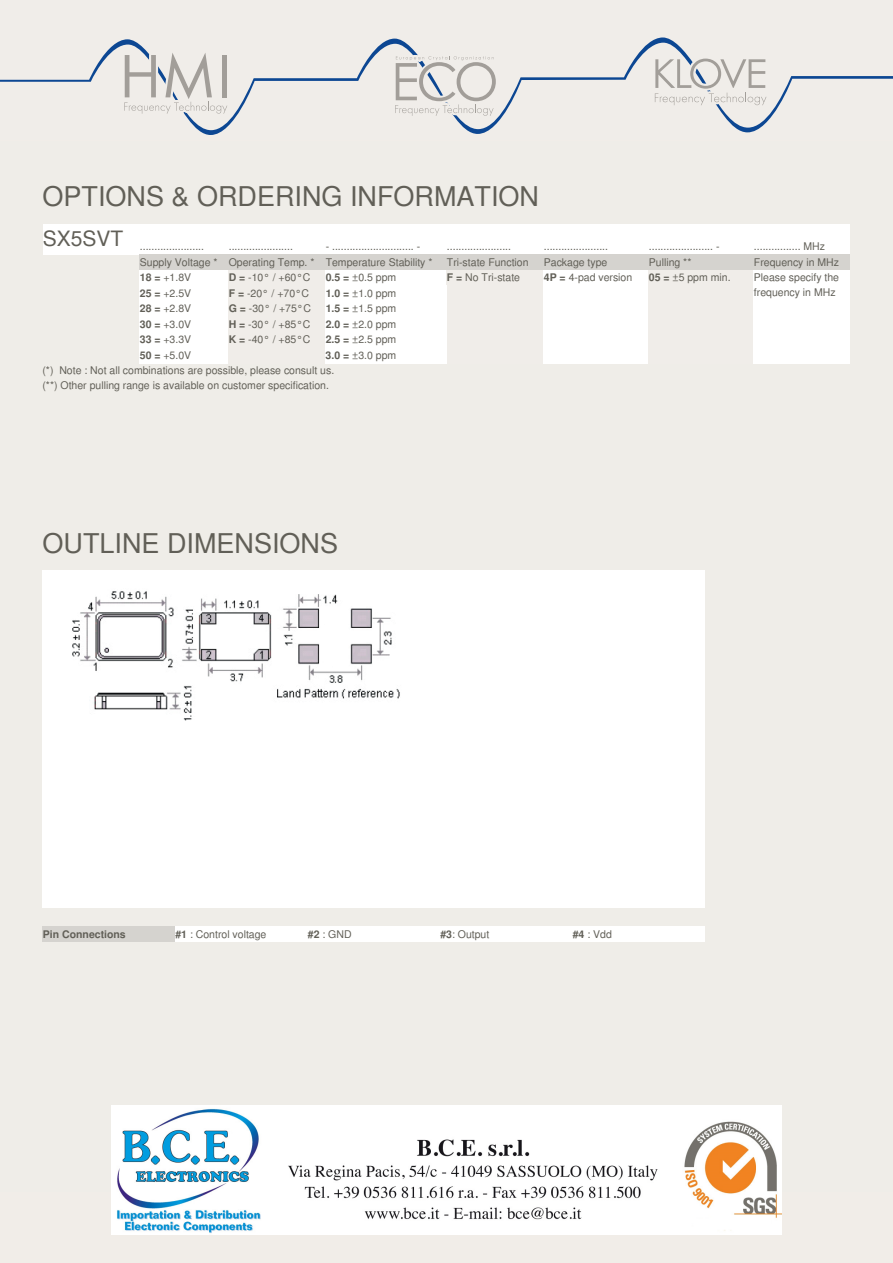
<style>
.page{position:relative;width:893px;height:1263px;background:#f0ede9}
.page>*{position:absolute;margin:0;border:0;box-sizing:border-box;transform-origin:0 0}
.t1{font:27px "Free Sans";color:#615f57}
.t2{font:10.5px/14.9px "Free Sans";color:#615f57}
.t3{font:700 10.5px "Free Sans";color:#615f57}
.s1{font-weight:700}
</style>
<div class="page">
<svg style="left:0;top:37px;width:893px;height:98px"></svg>
<svg style="left:395px;top:47px;width:101px;height:70px"></svg>
<svg style="left:120px;top:38px;width:107px;height:77px"></svg>
<svg style="left:655px;top:53px;width:111px;height:53px"></svg>
<div style="left:43px;top:224px;width:96px;height:30px;background:#fff"></div>
<div style="left:139px;top:224px;width:89px;height:30px;background:#fff"></div>
<div style="left:228px;top:224px;width:97px;height:30px;background:#fff"></div>
<div style="left:325px;top:224px;width:121px;height:30px;background:#fff"></div>
<div style="left:446px;top:224px;width:97px;height:30px;background:#fff"></div>
<div style="left:543px;top:224px;width:105px;height:30px;background:#fff"></div>
<div style="left:648px;top:224px;width:105px;height:30px;background:#fff"></div>
<div style="left:753px;top:224px;width:97px;height:30px;background:#fff"></div>
<div style="left:139px;top:254px;width:89px;height:16px;background:#d5d3cf"></div>
<div style="left:228px;top:254px;width:97px;height:16px;background:#d5d3cf"></div>
<div style="left:325px;top:254px;width:121px;height:16px;background:#d5d3cf"></div>
<div style="left:446px;top:254px;width:97px;height:16px;background:#d5d3cf"></div>
<div style="left:543px;top:254px;width:105px;height:16px;background:#d5d3cf"></div>
<div style="left:648px;top:254px;width:105px;height:16px;background:#d5d3cf"></div>
<div style="left:753px;top:254px;width:97px;height:16px;background:#d5d3cf"></div>
<div style="left:139px;top:270px;width:89px;height:15px;background:#fff"></div>
<div style="left:325px;top:270px;width:121px;height:15px;background:#fff"></div>
<div style="left:543px;top:270px;width:105px;height:93px;background:#fff"></div>
<div style="left:753px;top:270px;width:97px;height:93px;background:#fff"></div>
<div style="left:139px;top:285px;width:89px;height:16px;background:#fff"></div>
<div style="left:325px;top:285px;width:121px;height:16px;background:#fff"></div>
<div style="left:139px;top:301px;width:89px;height:16px;background:#fff"></div>
<div style="left:325px;top:301px;width:121px;height:16px;background:#fff"></div>
<div style="left:139px;top:317px;width:89px;height:15px;background:#fff"></div>
<div style="left:325px;top:317px;width:121px;height:15px;background:#fff"></div>
<div style="left:139px;top:332px;width:89px;height:16px;background:#fff"></div>
<div style="left:325px;top:332px;width:121px;height:16px;background:#fff"></div>
<div style="left:139px;top:348px;width:89px;height:15px;background:#fff"></div>
<div style="left:325px;top:348px;width:121px;height:15px;background:#fff"></div>
<div style="left:43px;top:927px;width:132px;height:15px;background:#d5d3cf"></div>
<div style="left:175px;top:927px;width:132px;height:15px;background:#fff"></div>
<div style="left:307px;top:927px;width:133px;height:15px;background:#fff"></div>
<div style="left:440px;top:927px;width:132px;height:15px;background:#fff"></div>
<div style="left:572px;top:927px;width:133px;height:15px;background:#fff"></div>
<div style="left:43px;top:571px;width:662px;height:337px;background:#fff"></div>
<img style="left:112px;top:1105px;width:669px;height:130px">
<h1 class="t1" style="left:43px;top:175px;width:498px">OPTIONS &amp; ORDERING INFORMATION</h1>
<p class="t2" style="left:43px;top:239px;width:163px"><sup>SX5SVT</sup> ......................</p>
<p class="t2" style="left:229px;top:239px;width:66px">......................</p>
<p class="t2" style="left:326px;top:239px;width:96px">- ............................ -</p>
<p class="t2" style="left:447px;top:239px;width:66px">......................</p>
<p class="t2" style="left:544px;top:239px;width:66px">......................</p>
<p class="t2" style="left:649px;top:239px;width:72px">...................... -</p>
<p class="t2" style="left:754px;top:239px;width:73px">................ MHz</p>
<p class="t2" style="left:140px;top:255px;width:294px">Supply Voltage * Operating Temp. * Temperature Stability *</p>
<p class="t2" style="left:447px;top:255px;width:83px">Tri-state Function</p>
<p class="t2" style="left:544px;top:255px;width:65px">Package type</p>
<p class="t2" style="left:649px;top:255px;width:44px">Pulling **</p>
<p class="t2" style="left:754px;top:255px;width:87px">Frequency in MHz</p>
<p class="t2" style="left:140px;top:270px;width:53px"><span class="s1">18 =</span> +1.8V</p>
<p class="t2" style="left:229px;top:270px;width:83px"><span class="s1">D =</span> -10° / +60°C</p>
<p class="t2" style="left:326px;top:270px;width:72px"><span class="s1">0.5 =</span> ±0.5 ppm</p>
<p class="t2" style="left:447px;top:270px;width:75px"><span class="s1">F =</span> No Tri-state</p>
<p class="t2" style="left:544px;top:270px;width:90px"><span class="s1">4P =</span> 4-pad version</p>
<p class="t2" style="left:649px;top:270px;width:83px"><span class="s1">05 =</span> ±5 ppm min.</p>
<p class="t2" style="left:754px;top:270px;width:87px">Please specify the</p>
<p class="t2" style="left:140px;top:286px;width:53px"><span class="s1">25 =</span> +2.5V</p>
<p class="t2" style="left:229px;top:286px;width:82px"><span class="s1">F =</span> -20° / +70°C</p>
<p class="t2" style="left:326px;top:286px;width:72px"><span class="s1">1.0 =</span> ±1.0 ppm</p>
<p class="t2" style="left:754px;top:285px;width:83px">frequency in MHz</p>
<p class="t2" style="left:140px;top:301px;width:53px"><span class="s1">28 =</span> +2.8V</p>
<p class="t2" style="left:229px;top:301px;width:84px"><span class="s1">G =</span> -30° / +75°C</p>
<p class="t2" style="left:326px;top:301px;width:72px"><span class="s1">1.5 =</span> ±1.5 ppm</p>
<p class="t2" style="left:140px;top:317px;width:53px"><span class="s1">30 =</span> +3.0V</p>
<p class="t2" style="left:229px;top:317px;width:83px"><span class="s1">H =</span> -30° / +85°C</p>
<p class="t2" style="left:326px;top:317px;width:72px"><span class="s1">2.0 =</span> ±2.0 ppm</p>
<p class="t2" style="left:140px;top:332px;width:53px"><span class="s1">33 =</span> +3.3V</p>
<p class="t2" style="left:229px;top:332px;width:83px"><span class="s1">K =</span> -40° / +85°C</p>
<p class="t2" style="left:326px;top:332px;width:72px"><span class="s1">2.5 =</span> ±2.5 ppm</p>
<p class="t2" style="left:140px;top:348px;width:53px"><span class="s1">50 =</span> +5.0V</p>
<p class="t2" style="left:42px;top:348px;width:355px;text-indent:283px"><span class="s1">3.0 =</span> ±3.0 ppm (*) Note : Not all combinations are possible, please consult us.<br>(**) Other pulling range is available on customer specification.</p>
<h1 class="t1" style="left:43px;top:522px;width:297px">OUTLINE DIMENSIONS</h1>
<p class="t3" style="left:43px;top:926px;width:84px">Pin Connections</p>
<p class="t2" style="left:175px;top:927px;width:93px"><span class="s1">#1</span> : Control voltage</p>
<p class="t2" style="left:308px;top:927px;width:45px"><span class="s1">#2</span> : GND</p>
<p class="t2" style="left:440px;top:927px;width:51px"><span class="s1">#3</span>: Output</p>
<p class="t2" style="left:573px;top:927px;width:41px"><span class="s1">#4</span> : Vdd</p>
</div>
